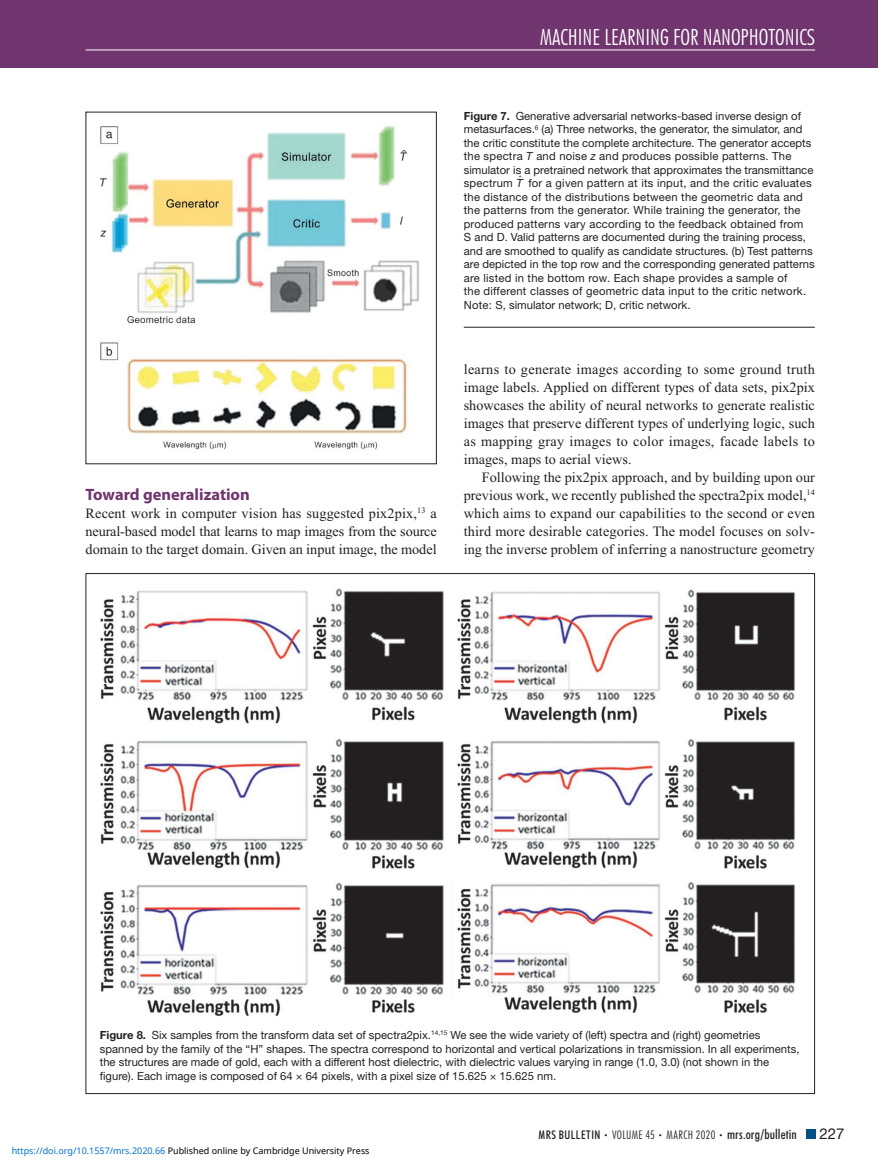
<style>
.page{position:relative;width:878px;height:1175px;background:#fff}
.page>*{position:absolute;margin:0;border:0;box-sizing:border-box;transform-origin:0 0}
.t1{font:300 condensed 22.5px "Futura BT";color:#fff}
.t2{font:700 16.5px "Myriad Pro";color:#70346e}
.t3{font:15px "Helvetica Neue LT Std";color:#231f20}
.t4{font:14.25px/18px "Times New Roman";color:#231f20;text-align:justify}
.t5{font:300 condensed 12px "Futura BT";letter-spacing:.03em;color:#231f20}
.t6{font:11.25px/13.5px "Helvetica Neue LT Std";color:#231f20}
.t7{font:9px "Noto Sans";color:#000}
.s1{font-weight:700}
.s2{font-style:italic}
.s3{color:#0172cf}
.s4{font-weight:500}
.s5{font-size:7.5px}
.s6{font-weight:500;font-size:13.5px}
</style>
<div class="page">
<div style="left:0;top:0;width:878px;height:68px;background:#70346e"></div>
<hr style="left:86px;top:50px;width:729px;height:1px;background:#fff">
<div style="left:806px;top:1130px;width:9px;height:8px;background:#005081"></div>
<img style="left:100px;top:126px;width:319px;height:324px">
<hr style="left:464px;top:327px;width:350px;height:1px;background:#231f20">
<img style="left:100px;top:588px;width:696px;height:428px">
<h1 class="t1" style="left:540px;top:23px;width:276px">MACHINE LEARNING FOR NANOPHOTONICS</h1>
<h2 class="t2" style="left:86px;top:483px;width:166px">Toward generalization</h2>
<p class="t4" style="left:85px;top:504px;width:353px">Recent work in computer vision has suggested pix2pix,<sup>13</sup> a neural-based model that learns to map images from the source domain to the target domain. Given an input image, the model</p>
<p class="t6" style="left:464px;top:109px;width:352px"><span class="s1">Figure 7.</span> Generative adversarial networks-based inverse design of metasurfaces.<sup>6</sup> (a) Three networks, the generator, the simulator, and the critic constitute the complete architecture. The generator accepts the spectra <span class="s2">T</span> and noise <span class="s2">z</span> and produces possible patterns. The simulator is a pretrained network that approximates the transmittance spectrum <span class="s2">T</span><sup>̂</sup> for a given pattern at its input, and the critic evaluates the distance of the distributions between the geometric data and the patterns from the generator. While training the generator, the produced patterns vary according to the feedback obtained from<br>S and D. Valid patterns are documented during the training process, and are smoothed to qualify as candidate structures. (b) Test patterns are depicted in the top row and the corresponding generated patterns are listed in the bottom row. Each shape provides a sample of<br>the different classes of geometric data input to the critic network.<br>Note: S, simulator network; D, critic network.</p>
<p class="t4" style="left:463px;top:360px;width:353px">learns to generate images according to some ground truth image labels. Applied on different types of data sets, pix2pix showcases the ability of neural networks to generate realistic images that preserve different types of underlying logic, such as mapping gray images to color images, facade labels to images, maps to aerial views.</p>
<p class="t4" style="left:463px;top:468px;width:353px;text-indent:18px">Following the pix2pix approach, and by building upon our previous work, we recently published the spectra2pix model,<sup>14 </sup>which aims to expand our capabilities to the second or even third more desirable categories. The model focuses on solv&shy;ing the inverse problem of inferring a nanostructure geometry</p>
<p class="t6" style="left:100px;top:1028px;width:701px"><span class="s1">Figure 8.</span> Six samples from the transform data set of spectra2pix.<sup>14,15</sup> We see the wide variety of (left) spectra and (right) geometries spanned by the family of the “H” shapes. The spectra correspond to horizontal and vertical polarizations in transmission. In all experiments, the structures are made of gold, each with a different host dielectric, with dielectric values varying in range (1.0, 3.0) (not shown in the figure). Each image is composed of 64 × 64 pixels, with a pixel size of 15.625 × 15.625 nm.</p>
<p class="t7" style="left:12px;top:1143px;width:359px"><span class="s3">https://doi.org/10.1557/mrs.2020.66</span> Published online by Cambridge University Press</p>
<p class="t5" style="left:538px;top:1127px;width:260px"><span class="s4">MRS BULLETIN</span> <span class="s5">•</span> VOLUME 45 <span class="s5">•</span> MARCH 2020 <span class="s5">•</span> <span class="s6">mrs.org/bulletin</span></p>
<h3 class="t3" style="left:819px;top:1124px;width:27px">227</h3>
</div>
